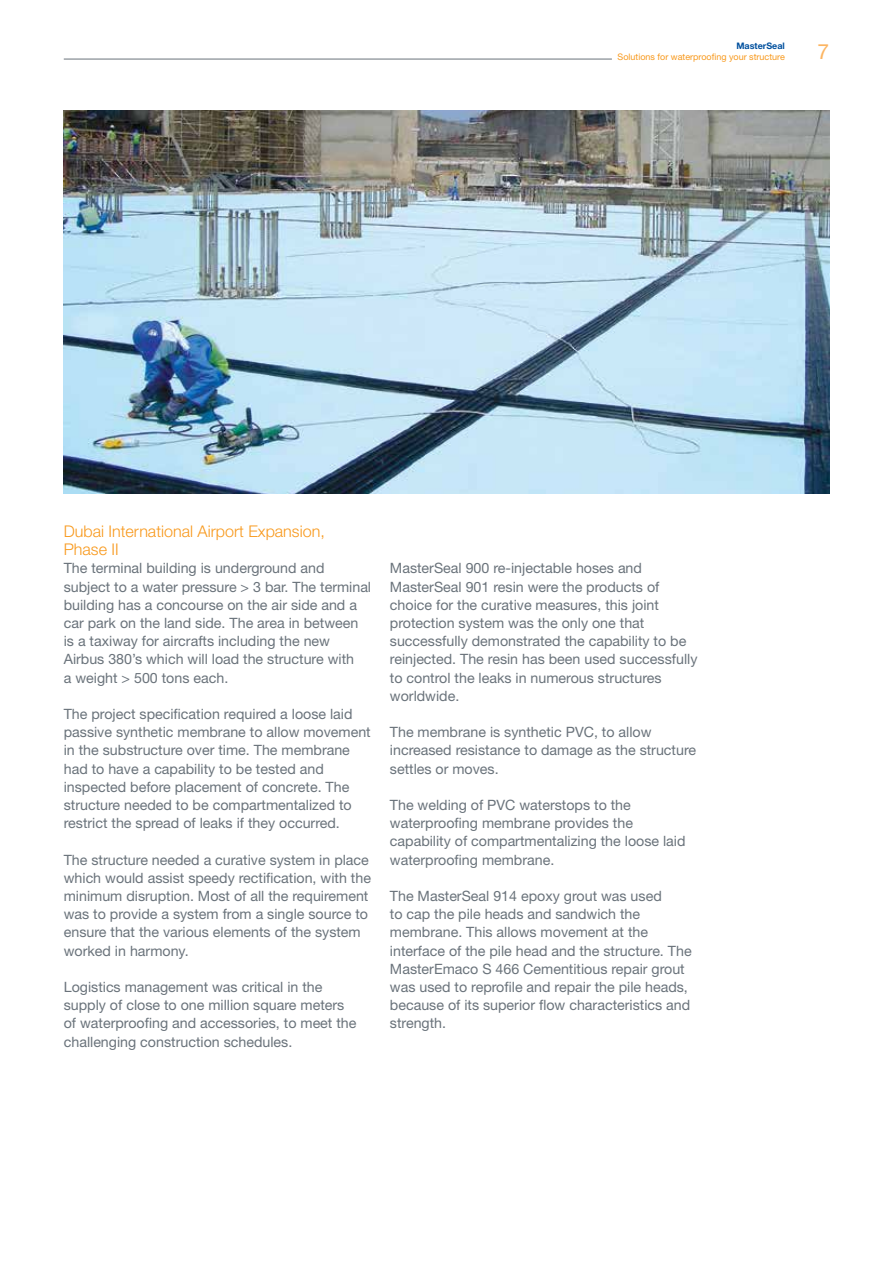
<style>
.page{position:relative;width:893px;height:1263px;background:#fff}
.page>*{position:absolute;margin:0;border:0;box-sizing:border-box;transform-origin:0 0}
.t1{font:21px "Helvetica Neue LT Std";color:#fcb562}
.t2{font:300 16.2px/18.1px "Helvetica Neue LT Std";color:#f8991d}
.t3{font:14.25px/18.1px "Helvetica Neue LT Std";color:#6a737b}
.t4{font:9px "Helvetica Neue LT Std";color:#f8991d}
.t5{font:700 9px "Helvetica Neue LT Std";color:#00509e}
</style>
<div class="page">
<hr style="left:64px;top:59px;width:548px;height:1px;background:#6a737b">
<img style="left:64px;top:111px;width:765px;height:383px">
<p class="t5" style="left:736px;top:40px;width:50px">MasterSeal</p>
<p class="t4" style="left:618px;top:51px;width:169px">Solutions for waterproofing your structure</p>
<h1 class="t1" style="left:817px;top:39px;width:13px">7</h1>
<p class="t2" style="left:64px;top:522px;width:263px">Dubai International Airport Expansion,<br>Phase II</p>
<p class="t3" style="left:64px;top:559px;width:309px">The terminal building is underground and subject to a water pressure &gt; 3 bar. The terminal building has a concourse on the air side and a car park on the land side. The area in between is a taxiway for aircrafts including the new Airbus 380’s which will load the structure with<br>a weight &gt; 500 tons each.</p>
<p class="t3" style="left:64px;top:705px;width:308px">The project specification required a loose laid passive synthetic membrane to allow movement in the substructure over time. The membrane had to have a capability to be tested and inspected before placement of concrete. The structure needed to be compartmentalized to restrict the spread of leaks if they occurred.</p>
<p class="t3" style="left:64px;top:850px;width:309px">The structure needed a curative system in place which would assist speedy rectification, with the minimum disruption. Most of all the requirement was to provide a system from a single source to ensure that the various elements of the system worked in harmony.</p>
<p class="t3" style="left:64px;top:978px;width:294px">Logistics management was critical in the supply of close to one million square meters of waterproofing and accessories, to meet the challenging construction schedules.</p>
<p class="t3" style="left:390px;top:559px;width:309px">MasterSeal 900 re-injectable hoses and MasterSeal 901 resin were the products of choice for the curative measures, this joint protection system was the only one that successfully demonstrated the capability to be reinjected. The resin has been used successfully to control the leaks in numerous structures worldwide.</p>
<p class="t3" style="left:390px;top:723px;width:308px">The membrane is synthetic PVC, to allow increased resistance to damage as the structure settles or moves.</p>
<p class="t3" style="left:390px;top:796px;width:297px">The welding of PVC waterstops to the waterproofing membrane provides the capability of compartmentalizing the loose laid waterproofing membrane.</p>
<p class="t3" style="left:390px;top:887px;width:303px">The MasterSeal 914 epoxy grout was used<br>to cap the pile heads and sandwich the membrane. This allows movement at the interface of the pile head and the structure. The MasterEmaco S 466 Cementitious repair grout was used to reprofile and repair the pile heads, because of its superior flow characteristics and strength.</p>
</div>
